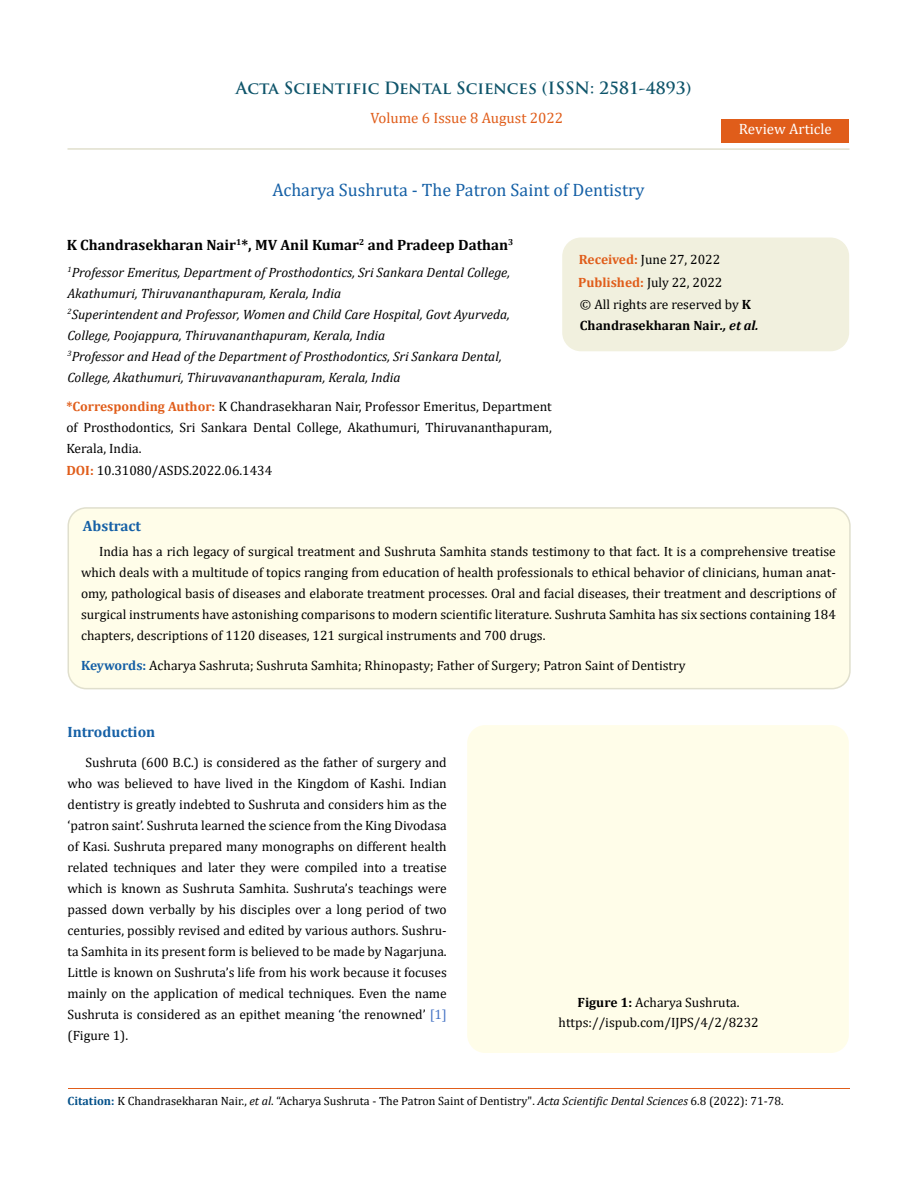
<style>
.page{position:relative;width:917px;height:1188px;background:#fff}
.page>*{position:absolute;margin:0;border:0;box-sizing:border-box;transform-origin:0 0}
.t1{font:18px "Cambria";color:#1560a6}
.t2{font:700 16.5px "Trajan Pro";color:#0e546a}
.t3{font:700 15px "Cambria";color:#000}
.t4{font:15px "Cambria";color:#e05d1a}
.t5{font:700 15px "Cambria";color:#1560a6}
.t6{font:15px "Cambria";color:#fff}
.t7{font:13.5px/21px "Cambria";color:#000;text-align:justify}
.t8{font:italic 13.5px/21px "Cambria";color:#000}
.t9{font:12px "Cambria";color:#000}
.s1{font-weight:700;color:#e05d1a}
.s2{font-weight:700}
.s3{font-weight:700;font-style:italic}
.s4{font-weight:700;color:#1560a6}
.s5{color:#4472c4}
.s6{font-weight:700;color:#035089}
.s7{font-style:italic}
</style>
<div class="page">
<div style="left:721px;top:119px;width:128px;height:23px;background:#e05d1a"></div>
<div style="left:563px;top:238px;width:285px;height:113px;background:#f1f0de;border-radius:18px"></div>
<div style="left:562px;top:238px;width:287px;height:113px;border:2px solid #f1f0de;border-radius:18px"></div>
<div style="left:68px;top:508px;width:781px;height:181px;background:#fffde9;border-radius:18px"></div>
<div style="left:67px;top:507px;width:783px;height:182px;border:2px solid #e0dfcd;border-radius:18px"></div>
<div style="left:467px;top:725px;width:381px;height:328px;background:#fffde9;border-radius:18px"></div>
<hr style="left:68px;top:1088px;width:781px;height:1px;background:#e05d1a">
<hr style="left:67px;top:148px;width:782px;height:2px;background:#e0dfcd">
<p class="t2" style="left:236px;top:77px;width:457px">Acta Scientific Dental Sciences (ISSN: 2581-4893)</p>
<p class="t4" style="left:370px;top:109px;width:194px">Volume 6 Issue 8 August 2022</p>
<p class="t6" style="left:739px;top:120px;width:94px">Review Article</p>
<h1 class="t1" style="left:272px;top:180px;width:374px">Acharya Sushruta - The Patron Saint of Dentistry</h1>
<p class="t3" style="left:67px;top:234px;width:448px">K Chandrasekharan Nair<sup>1</sup>*, MV Anil Kumar<sup>2</sup> and Pradeep Dathan<sup>3</sup></p>
<p class="t8" style="left:67px;top:261px;width:444px"><sup>1</sup>Professor Emeritus, Department of Prosthodontics, Sri Sankara Dental College, Akathumuri, Thiruvananthapuram, Kerala, India<br><sup>2</sup>Superintendent and Professor, Women and Child Care Hospital, Govt Ayurveda, College, Poojappura, Thiruvananthapuram, Kerala, India<br><sup>3</sup>Professor and Head of the Department of Prosthodontics, Sri Sankara Dental, College, Akathumuri, Thiruvavananthapuram, Kerala, India</p>
<p class="t7" style="left:66px;top:395px;width:487px"><span class="s1">*Corresponding Author:</span> K Chandrasekharan Nair, Professor Emeritus, Department of Prosthodontics, Sri Sankara Dental College, Akathumuri, Thiruvananthapuram, Kerala, India.</p>
<p class="t7" style="left:578px;top:248px;width:146px;line-height:23px"><span class="s1">Received:</span> June 27, 2022<br><span class="s1">Published:</span> July 22, 2022</p>
<p class="t7" style="left:580px;top:294px;width:180px">© All rights are reserved by <span class="s2">K<br>Chandrasekharan Nair</span><span class="s3">., et al.</span></p>
<p class="t7" style="left:66px;top:460px;width:207px"><span class="s1">DOI:</span> 10.31080/ASDS.2022.06.1434</p>
<p class="t5" style="left:83px;top:516px;width:60px">Abstract</p>
<p class="t7" style="left:81px;top:541px;width:756px;text-indent:18px">India has a rich legacy of surgical treatment and Sushruta Samhita stands testimony to that fact. It is a comprehensive treatise which deals with a multitude of topics ranging from education of health professionals to ethical behavior of clinicians, human anat&shy;omy, pathological basis of diseases and elaborate treatment processes. Oral and facial diseases, their treatment and descriptions of surgical instruments have astonishing comparisons to modern scientific literature. Sushruta Samhita has six sections containing 184 chapters, descriptions of 1120 diseases, 121 surgical instruments and 700 drugs.</p>
<p class="t7" style="left:81px;top:655px;width:606px"><span class="s4">Keywords:</span> Acharya Sashruta; Sushruta Samhita; Rhinopasty; Father of Surgery; Patron Saint of Dentistry</p>
<p class="t5" style="left:67px;top:721px;width:89px">Introduction</p>
<p class="t7" style="left:67px;top:752px;width:381px;text-indent:18px">Sushruta (600 B.C.) is considered as the father of surgery and who was believed to have lived in the Kingdom of Kashi. Indian dentistry is greatly indebted to Sushruta and considers him as the ‘patron saint’. Sushruta learned the science from the King Divodasa of Kasi. Sushruta prepared many monographs on different health related techniques and later they were compiled into a treatise which is known as Sushruta Samhita. Sushruta’s teachings were passed down verbally by his disciples over a long period of two centuries, possibly revised and edited by various authors. Sushru&shy;ta Samhita in its present form is believed to be made by Nagarjuna.<br>Little is known on Sushruta’s life from his work because it focuses mainly on the application of medical techniques. Even the name Sushruta is considered as an epithet meaning ‘the renowned’ <span class="s5">[1] </span>(Figure 1).</p>
<p class="t7" style="left:558px;top:992px;width:201px;line-height:20.2px;text-align:center"><span class="s2">Figure 1:</span> Acharya Sushruta. https://ispub.com/IJPS/4/2/8232</p>
<p class="t9" style="left:68px;top:1094px;width:717px"><span class="s6">Citation:</span> K Chandrasekharan Nair., <span class="s7">et al</span>. “Acharya Sushruta - The Patron Saint of Dentistry". <span class="s7">Acta Scientific Dental Sciences</span> 6.8 (2022): 71-78.</p>
</div>
